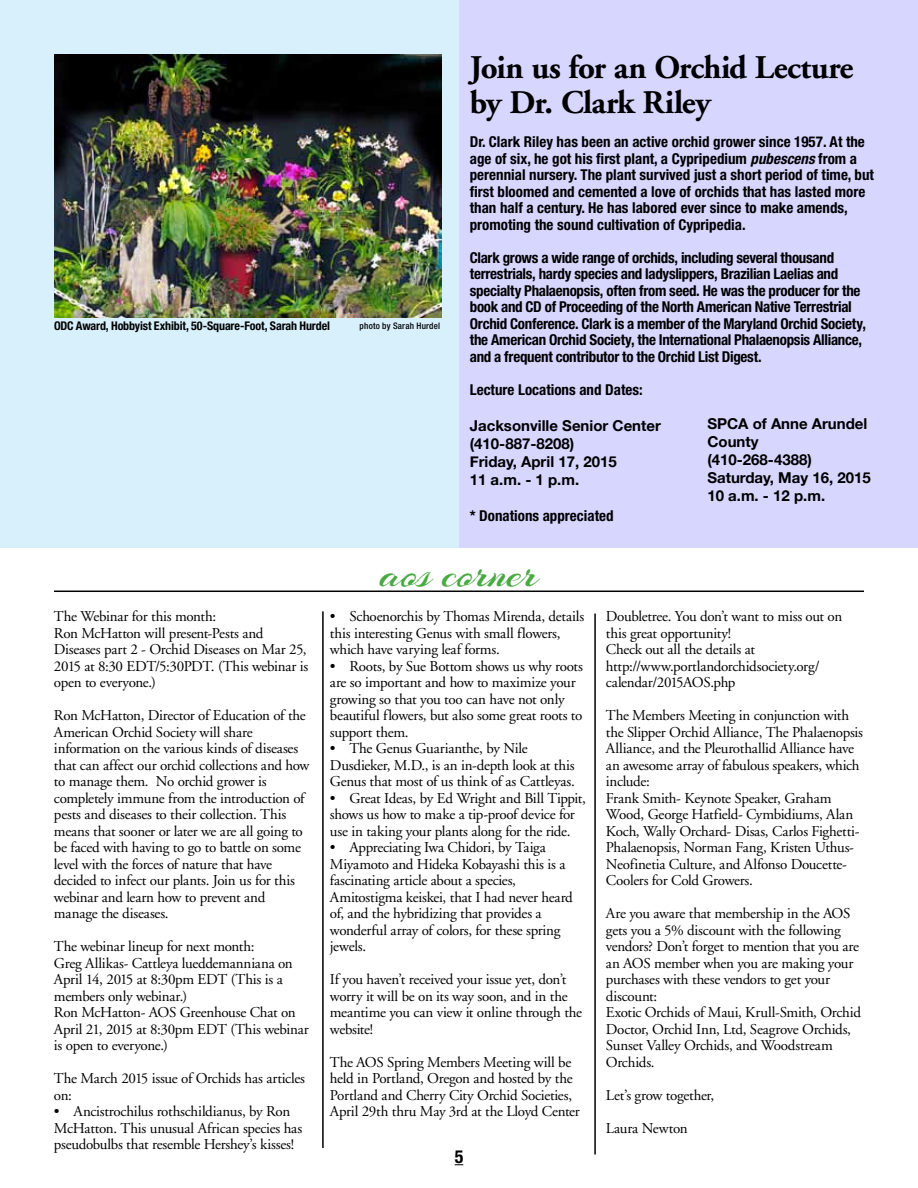
<style>
.page{position:relative;width:918px;height:1188px;background:#fff}
.page>*{position:absolute;margin:0;border:0;box-sizing:border-box;transform-origin:0 0}
.t1{font:45px "Arizonia";letter-spacing:-.005em;color:#49a942}
.t2{font:700 33px/34.5px "Adobe Garamond";letter-spacing:-.02em;color:#000}
.t3{font:700 condensed 18px "Helvetica Neue";color:#000}
.t4{font:15px/16.5px "Adobe Garamond";letter-spacing:-.02em;color:#000}
.t5{font:700 condensed 15px/16.5px "Helvetica Neue";letter-spacing:-.01em;color:#000}
.t6{font:700 15px/18px "Helvetica Neue";color:#000}
.t7{font:700 condensed 12px "Helvetica Neue";letter-spacing:-.01em;color:#000}
.t8{font:500 condensed 9px "Helvetica Neue";letter-spacing:.025em;color:#000}
.s1{font-style:italic}
</style>
<div class="page">
<div style="left:459px;top:0;width:459px;height:548px;background:#d6d6ff"></div>
<div style="left:0;top:0;width:459px;height:548px;background:#d7f0fc"></div>
<hr style="left:54px;top:591px;width:810px;height:1px;background:#000">
<hr style="left:322px;top:611px;width:2px;height:537px;background:#000">
<hr style="left:594px;top:614px;width:2px;height:541px;background:#000">
<img style="left:54px;top:54px;width:387px;height:263px">
<p class="t7" style="left:54px;top:319px;width:278px">ODC Award, Hobbyist Exhibit, 50-Square-Foot, Sarah Hurdel</p>
<p class="t8" style="left:360px;top:320px;width:82px">photo by Sarah Hurdel</p>
<h2 class="t2" style="left:470px;top:51px;width:385px">Join us for an Orchid Lecture by Dr. Clark Riley</h2>
<p class="t5" style="left:470px;top:133px;width:406px">Dr. Clark Riley has been an active orchid grower since 1957. At the age of six, he got his first plant, a Cypripedium <span class="s1">pubescens</span> from a perennial nursery. The plant survived just a short period of time, but first bloomed and cemented a love of orchids that has lasted more than half a century. He has labored ever since to make amends, promoting the sound cultivation of Cypripedia.</p>
<p class="t5" style="left:470px;top:249px;width:398px">Clark grows a wide range of orchids, including several thousand terrestrials, hardy species and ladyslippers, Brazilian Laelias and specialty Phalaenopsis, often from seed. He was the producer for the book and CD of Proceeding of the North American Native Terrestrial Orchid Conference. Clark is a member of the Maryland Orchid Society, the American Orchid Society, the International Phalaenopsis Alliance, and a frequent contributor to the Orchid List Digest.</p>
<p class="t5" style="left:470px;top:381px;width:174px">Lecture Locations and Dates:</p>
<p class="t6" style="left:470px;top:417px;width:193px">Jacksonville Senior Center (410-887-8208)<br>Friday, April 17, 2015<br>11 a.m. - 1 p.m.</p>
<p class="t5" style="left:470px;top:507px;width:145px">* Donations appreciated</p>
<p class="t6" style="left:707px;top:415px;width:165px">SPCA of Anne Arundel<br>County<br>(410-268-4388)<br>Saturday, May 16, 2015<br>10 a.m. - 12 p.m.</p>
<p class="t4" style="left:54px;top:609px;width:256px">The Webinar for this month:<br>Ron McHatton will present-Pests and Diseases part 2 - Orchid Diseases on Mar 25, 2015 at 8:30 EDT/5:30PDT. (This webinar is open to everyone.)</p>
<p class="t4" style="left:54px;top:708px;width:257px">Ron McHatton, Director of Education of the American Orchid Society will share information on the various kinds of diseases that can affect our orchid collections and how to manage them. No orchid grower is completely immune from the introduction of pests and diseases to their collection. This means that sooner or later we are all going to be faced with having to go to battle on some level with the forces of nature that have decided to infect our plants. Join us for this webinar and learn how to prevent and manage the diseases.</p>
<p class="t4" style="left:54px;top:939px;width:256px">The webinar lineup for next month:<br>Greg Allikas- Cattleya lueddemanniana on April 14, 2015 at 8:30pm EDT (This is a members only webinar.)<br>Ron McHatton- AOS Greenhouse Chat on April 21, 2015 at 8:30pm EDT (This webinar is open to everyone.)</p>
<p class="t4" style="left:54px;top:1071px;width:253px">The March 2015 issue of Orchids has articles on:</p>
<p class="t4" style="left:54px;top:1104px;width:250px">• Ancistrochilus rothschildianus, by Ron<br>McHatton. This unusual African species has pseudobulbs that resemble Hershey’s kisses!</p>
<h1 class="t1" style="left:380px;top:546px;width:160px">aos corner</h1>
<p class="t4" style="left:330px;top:609px;width:256px">• Schoenorchis by Thomas Mirenda, details this interesting Genus with small flowers, which have varying leaf forms.</p>
<p class="t4" style="left:330px;top:658px;width:254px">• Roots, by Sue Bottom shows us why roots are so important and how to maximize your growing so that you too can have not only beautiful flowers, but also some great roots to support them.</p>
<p class="t4" style="left:330px;top:741px;width:246px">• The Genus Guarianthe, by Nile<br>Dusdieker, M.D., is an in-depth look at this<br>Genus that most of us think of as Cattleyas.</p>
<p class="t4" style="left:330px;top:790px;width:257px">• Great Ideas, by Ed Wright and Bill Tippit, shows us how to make a tip-proof device for use in taking your plants along for the ride.</p>
<p class="t4" style="left:330px;top:840px;width:244px">• Appreciating Iwa Chidori, by Taiga Miyamoto and Hideka Kobayashi this is a fascinating article about a species, Amitostigma keiskei, that I had never heard of, and the hybridizing that provides a wonderful array of colors, for these spring jewels.</p>
<p class="t4" style="left:330px;top:972px;width:254px">If you haven’t received your issue yet, don’t worry it will be on its way soon, and in the meantime you can view it online through the website!</p>
<p class="t4" style="left:330px;top:1054px;width:251px">The AOS Spring Members Meeting will be held in Portland, Oregon and hosted by the Portland and Cherry City Orchid Societies, April 29th thru May 3rd at the Lloyd Center</p>
<p class="t3" style="left:455px;top:1146px;width:10px">5</p>
<p class="t4" style="left:606px;top:609px;width:238px">Doubletree. You don’t want to miss out on this great opportunity!<br>Check out all the details at http://www.portlandorchidsociety.org/ calendar/2015AOS.php</p>
<p class="t4" style="left:606px;top:708px;width:259px">The Members Meeting in conjunction with the Slipper Orchid Alliance, The Phalaenopsis Alliance, and the Pleurothallid Alliance have an awesome array of fabulous speakers, which include:<br>Frank Smith- Keynote Speaker, Graham Wood, George Hatfield- Cymbidiums, Alan Koch, Wally Orchard- Disas, Carlos Fighetti-Phalaenopsis, Norman Fang, Kristen Uthus-Neofinetia Culture, and Alfonso Doucette-Coolers for Cold Growers.</p>
<p class="t4" style="left:606px;top:906px;width:257px">Are you aware that membership in the AOS gets you a 5% discount with the following vendors? Don’t forget to mention that you are an AOS member when you are making your purchases with these vendors to get your discount:<br>Exotic Orchids of Maui, Krull-Smith, Orchid Doctor, Orchid Inn, Ltd, Seagrove Orchids, Sunset Valley Orchids, and Woodstream Orchids.</p>
<p class="t4" style="left:606px;top:1087px;width:110px">Let’s grow together,</p>
<p class="t4" style="left:606px;top:1120px;width:83px">Laura Newton</p>
</div>
